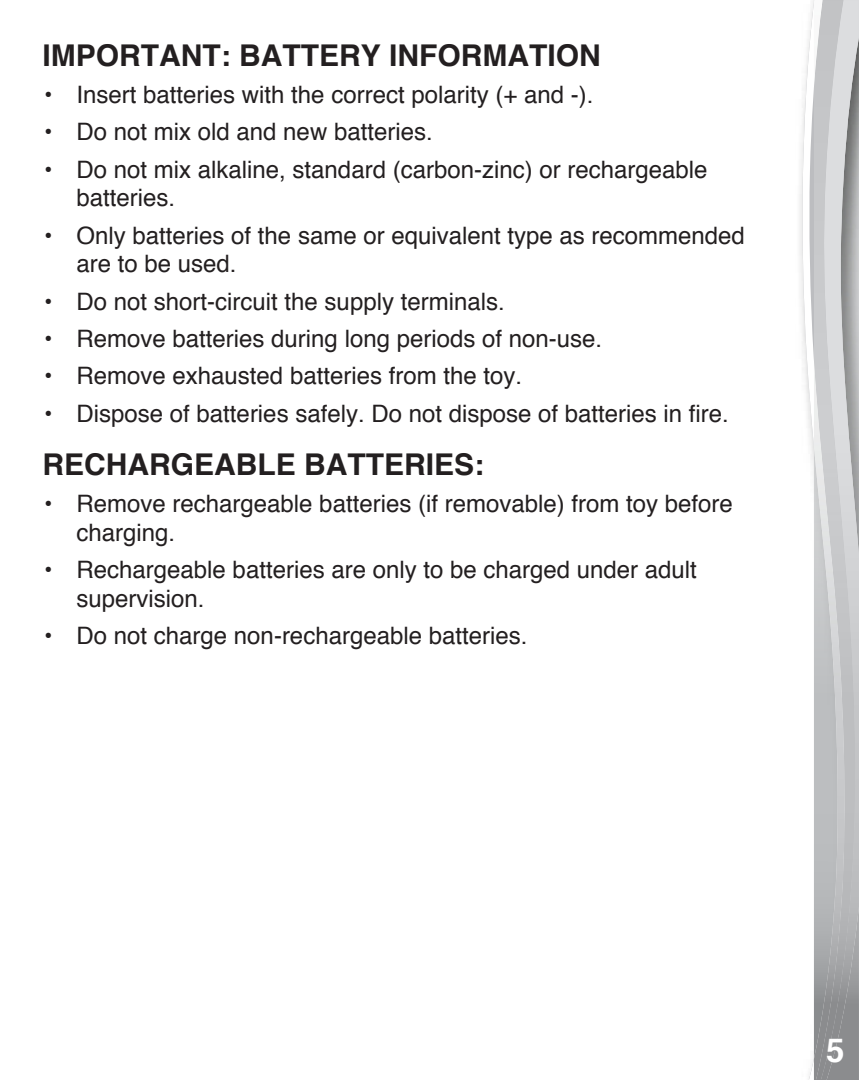
<style>
.page{position:relative;width:859px;height:1080px;background:#fff}
.page>*{position:absolute;margin:0;border:0;box-sizing:border-box;transform-origin:0 0}
.t1{font:700 33px "Helvetica";color:#fff}
.t2{font:700 30px "Helvetica";color:#231f20}
.t3{font:24px/28.8px "Helvetica";color:#231f20}
</style>
<div class="page">
<svg style="left:802px;top:0;width:12px;height:1080px"></svg>
<img style="left:857px;top:0;width:2px;height:1080px">
<img style="left:848px;top:0;width:9px;height:1080px">
<svg style="left:847px;top:0;width:1px;height:1080px"></svg>
<img style="left:814px;top:0;width:33px;height:1080px">
<p class="t2" style="left:43px;top:35px;width:560px">IMPORTANT: BATTERY INFORMATION</p>
<p class="t3" style="left:43px;top:82px;width:552px">• Insert batteries with the correct polarity (+ and -).</p>
<p class="t3" style="left:43px;top:119px;width:392px">• Do not mix old and new batteries.</p>
<p class="t3" style="left:77px;top:156px;width:632px;text-indent:-34px">• Do not mix alkaline, standard (carbon-zinc) or rechargeable batteries.</p>
<p class="t3" style="left:77px;top:222px;width:670px;text-indent:-34px">• Only batteries of the same or equivalent type as recommended are to be used.</p>
<p class="t3" style="left:43px;top:288px;width:464px">• Do not short-circuit the supply terminals.</p>
<p class="t3" style="left:43px;top:326px;width:561px">• Remove batteries during long periods of non-use.</p>
<p class="t3" style="left:43px;top:363px;width:481px">• Remove exhausted batteries from the toy.</p>
<p class="t3" style="left:43px;top:400px;width:688px">• Dispose of batteries safely. Do not dispose of batteries in fire.</p>
<p class="t2" style="left:43px;top:444px;width:443px">RECHARGEABLE BATTERIES:</p>
<p class="t3" style="left:77px;top:491px;width:658px;text-indent:-34px">• Remove rechargeable batteries (if removable) from toy before charging.</p>
<p class="t3" style="left:77px;top:557px;width:622px;text-indent:-34px">• Rechargeable batteries are only to be charged under adult supervision.</p>
<p class="t3" style="left:43px;top:623px;width:486px">• Do not charge non-rechargeable batteries.</p>
<h1 class="t1" style="left:826px;top:1028px;width:20px">5</h1>
</div>
